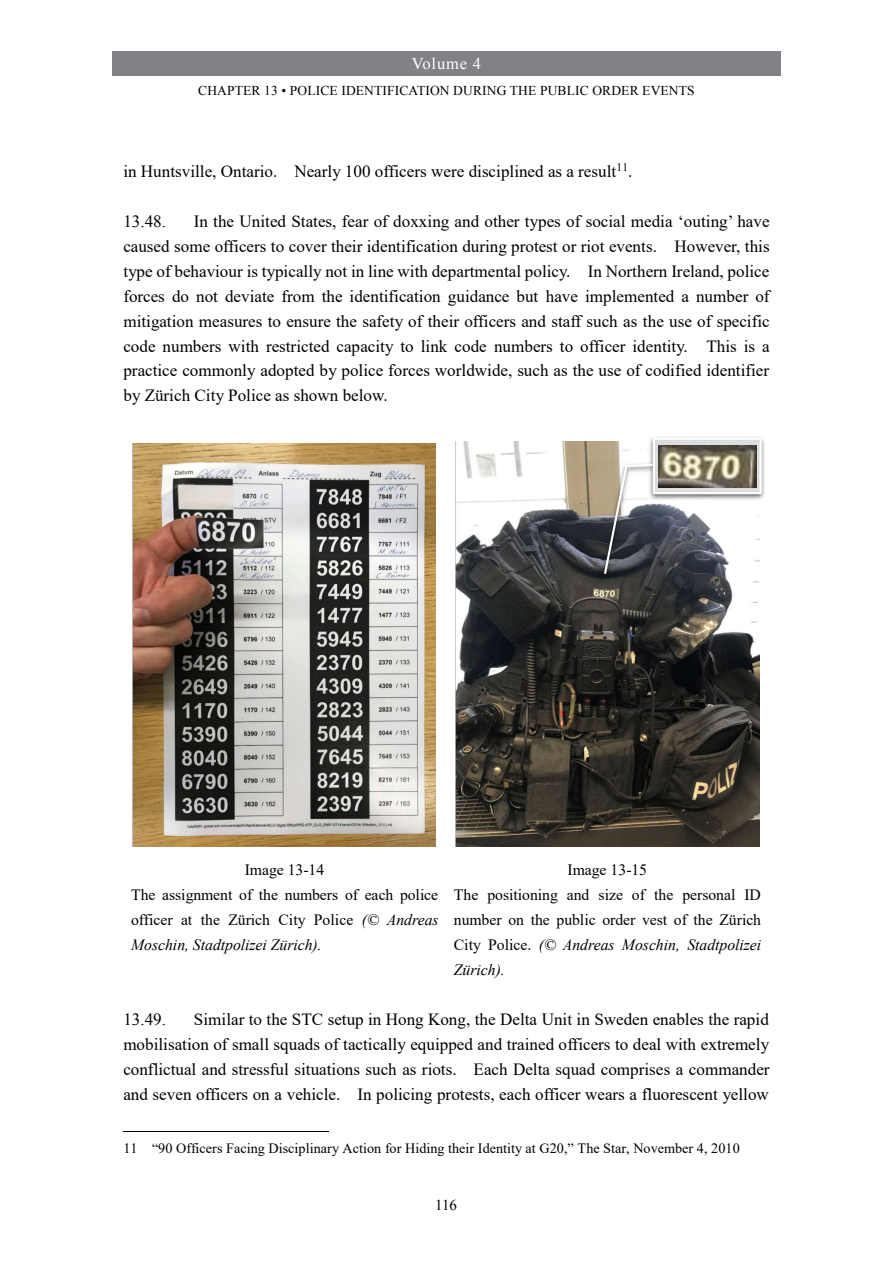
<style>
.page{position:relative;width:893px;height:1263px;background:#fff}
.page>*{position:absolute;margin:0;border:0;box-sizing:border-box;transform-origin:0 0}
.t1{font:17.1px/24.9px "Times New Roman";color:#000;text-align:justify}
.t2{font:16.5px "Times New Roman";letter-spacing:.05em;color:#fff}
.t3{font:15.75px/24.9px "Times New Roman";color:#000}
.t4{font:15px "Times New Roman";color:#000}
.t5{font:14.25px "Times New Roman";color:#000}
.t6{font:13.5px "Times New Roman";letter-spacing:.01em;color:#000}
.s1{font-style:italic}
</style>
<div class="page">
<div style="left:112px;top:51px;width:669px;height:24px;background:#808285"></div>
<hr style="left:123px;top:1131px;width:206px;height:1px;background:#000">
<img style="left:133px;top:443px;width:303px;height:403px">
<img style="left:455px;top:442px;width:305px;height:405px">
<img style="left:597px;top:437px;width:167px;height:145px">
<img style="left:648px;top:440px;width:117px;height:55px">
<div style="left:654px;top:439px;width:107px;height:54px;background:#dcddde"></div>
<div style="left:653px;top:438px;width:109px;height:56px;border:2px solid #fff"></div>
<svg style="left:602px;top:463px;width:53px;height:113px"></svg>
<img style="left:655px;top:445px;width:105px;height:42px">
<img style="left:658px;top:445px;width:98px;height:42px">
<p class="t2" style="left:412px;top:52px;width:71px">Volume 4</p>
<p class="t6" style="left:198px;top:82px;width:498px">CHAPTER 13 • POLICE IDENTIFICATION DURING THE PUBLIC ORDER EVENTS</p>
<p class="t1" style="left:123px;top:158px;width:511px">in Huntsville, Ontario. Nearly 100 officers were disciplined as a result<sup>11</sup>.</p>
<p class="t1" style="left:123px;top:208px;width:44px">13.48.</p>
<p class="t1" style="left:123px;top:208px;width:648px;text-indent:71px">In the United States, fear of doxxing and other types of social media ‘outing’ have caused some officers to cover their identification during protest or riot events. However, this type of behaviour is typically not in line with departmental policy. In Northern Ireland, police forces do not deviate from the identification guidance but have implemented a number of mitigation measures to ensure the safety of their officers and staff such as the use of specific code numbers with restricted capacity to link code numbers to officer identity. This is a practice commonly adopted by police forces worldwide, such as the use of codified identifier by Zürich City Police as shown below.</p>
<p class="t3" style="left:131px;top:857px;width:309px;text-indent:114px">Image 13-14<br>The assignment of the numbers of each police officer at the Zürich City Police <span class="s1">(© Andreas Moschin, Stadtpolizei Zürich).</span></p>
<p class="t3" style="left:454px;top:857px;width:309px;text-indent:114px">Image 13-15<br>The positioning and size of the personal ID number on the public order vest of the Zürich<br>City Police. <span class="s1">(© Andreas Moschin, Stadtpolizei<br>Zürich).</span></p>
<p class="t1" style="left:123px;top:1007px;width:44px">13.49.</p>
<p class="t1" style="left:123px;top:1006px;width:648px;text-indent:71px">Similar to the STC setup in Hong Kong, the Delta Unit in Sweden enables the rapid mobilisation of small squads of tactically equipped and trained officers to deal with extremely conflictual and stressful situations such as riots. Each Delta squad comprises a commander and seven officers on a vehicle. In policing protests, each officer wears a fluorescent yellow</p>
<p class="t5" style="left:123px;top:1138px;width:618px">11 “90 Officers Facing Disciplinary Action for Hiding their Identity at G20,” The Star, November 4, 2010</p>
<p class="t4" style="left:435px;top:1195px;width:23px">116</p>
</div>
